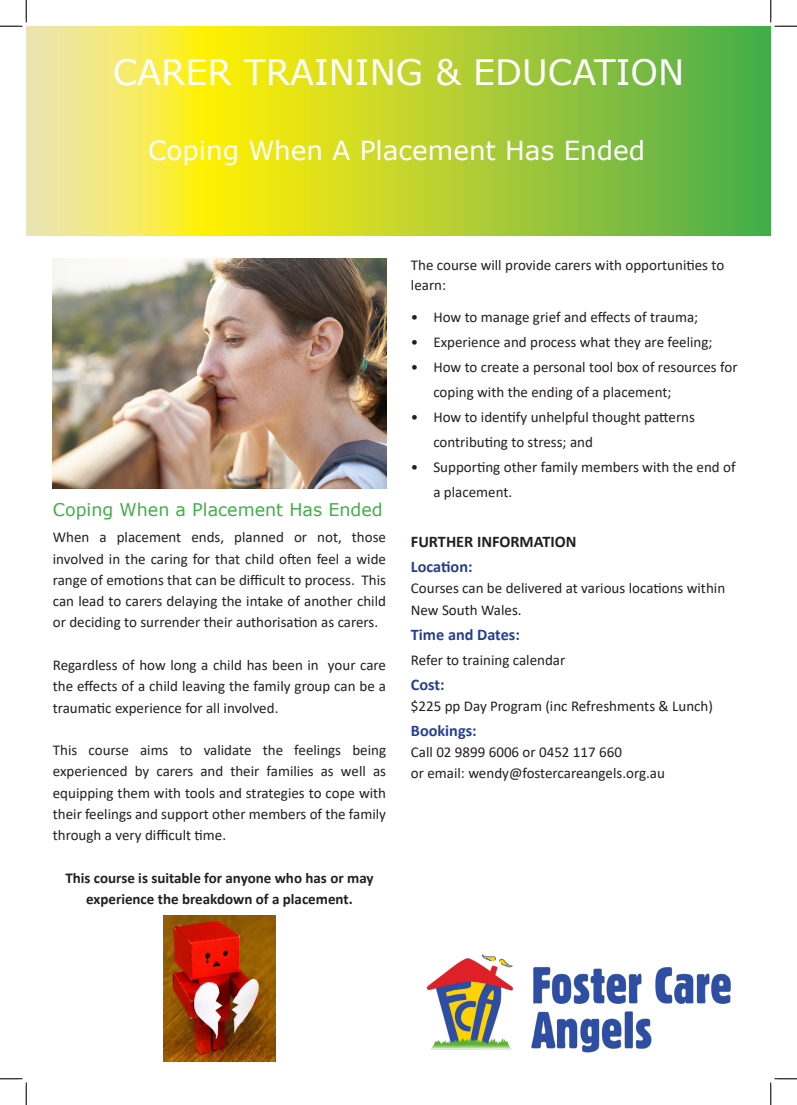
<style>
.page{position:relative;width:797px;height:1105px;background:#fff}
.page>*{position:absolute;margin:0;border:0;box-sizing:border-box;transform-origin:0 0}
.t1{font:35px "Verdana";color:#fff}
.t2{font:26.25px "Verdana";color:#fff}
.t3{font:17.5px "Verdana";color:#40ae49}
.t4{font:700 16.25px "Calibri";color:#253f8e}
.t5{font:700 16.25px "Calibri";color:#231f20}
.t6{font:15px/21.2px "Calibri";color:#231f20}
.t7{font:700 15px/21.2px "Calibri";color:#231f20;text-align:center}
</style>
<div class="page">
<svg style="left:26px;top:26px;width:744px;height:209px;background:#bad33e"></svg>
<img style="left:426px;top:954px;width:305px;height:99px">
<img style="left:53px;top:258px;width:333px;height:231px">
<img style="left:164px;top:916px;width:111px;height:145px">
<svg style="left:0;top:0;width:27px;height:27px"></svg>
<svg style="left:0;top:1078px;width:27px;height:27px"></svg>
<svg style="left:770px;top:0;width:27px;height:27px"></svg>
<svg style="left:770px;top:1078px;width:27px;height:27px"></svg>
<p class="t1" style="left:113px;top:48px;width:573px">CARER TRAINING &amp; EDUCATION</p>
<p class="t2" style="left:148px;top:132px;width:498px">Coping When A Placement Has Ended</p>
<p class="t3" style="left:53px;top:498px;width:331px">Coping When a Placement Has Ended</p>
<p class="t6" style="left:53px;top:526px;width:335px;text-align:justify">When a placement ends, planned or not, those involved in the caring for that child often feel a wide range of emotions that can be difficult to process. This can lead to carers delaying the intake of another child or deciding to surrender their authorisation as carers.</p>
<p class="t6" style="left:53px;top:654px;width:335px;text-align:justify">Regardless of how long a child has been in your care the effects of a child leaving the family group can be a traumatic experience for all involved.</p>
<p class="t6" style="left:53px;top:739px;width:335px;text-align:justify">This course aims to validate the feelings being experienced by carers and their families as well as equipping them with tools and strategies to cope with their feelings and support other members of the family through a very difficult time.</p>
<p class="t7" style="left:65px;top:867px;width:310px">This course is suitable for anyone who has or may experience the breakdown of a placement.</p>
<p class="t6" style="left:411px;top:254px;width:315px;line-height:20px">The course will provide carers with opportunities to learn:</p>
<p class="t6" style="left:411px;top:306px;width:289px">• How to manage grief and effects of trauma;</p>
<p class="t6" style="left:411px;top:331px;width:303px">• Experience and process what they are feeling;</p>
<p class="t6" style="left:433px;top:354px;width:306px;line-height:25px;text-indent:-22px">• How to create a personal tool box of resources for coping with the ending of a placement;</p>
<p class="t6" style="left:433px;top:404px;width:263px;line-height:25px;text-indent:-22px">• How to identify unhelpful thought patterns contributing to stress; and</p>
<p class="t6" style="left:433px;top:454px;width:304px;line-height:25px;text-indent:-22px">• Supporting other family members with the end of a placement.</p>
<p class="t5" style="left:411px;top:530px;width:167px">FURTHER INFORMATION</p>
<p class="t4" style="left:411px;top:555px;width:63px">Location:</p>
<p class="t6" style="left:411px;top:577px;width:316px">Courses can be delivered at various locations within<br>New South Wales.</p>
<p class="t4" style="left:411px;top:623px;width:110px">Time and Dates:</p>
<p class="t6" style="left:411px;top:649px;width:156px">Refer to training calendar</p>
<p class="t4" style="left:411px;top:673px;width:35px">Cost:</p>
<p class="t6" style="left:411px;top:695px;width:303px">$225 pp Day Program (inc Refreshments &amp; Lunch)</p>
<p class="t4" style="left:411px;top:719px;width:67px">Bookings:</p>
<p class="t6" style="left:411px;top:741px;width:213px">Call 02 9899 6006 or 0452 117 660</p>
<p class="t6" style="left:411px;top:762px;width:255px">or email: wendy@fostercareangels.org.au</p>
</div>
